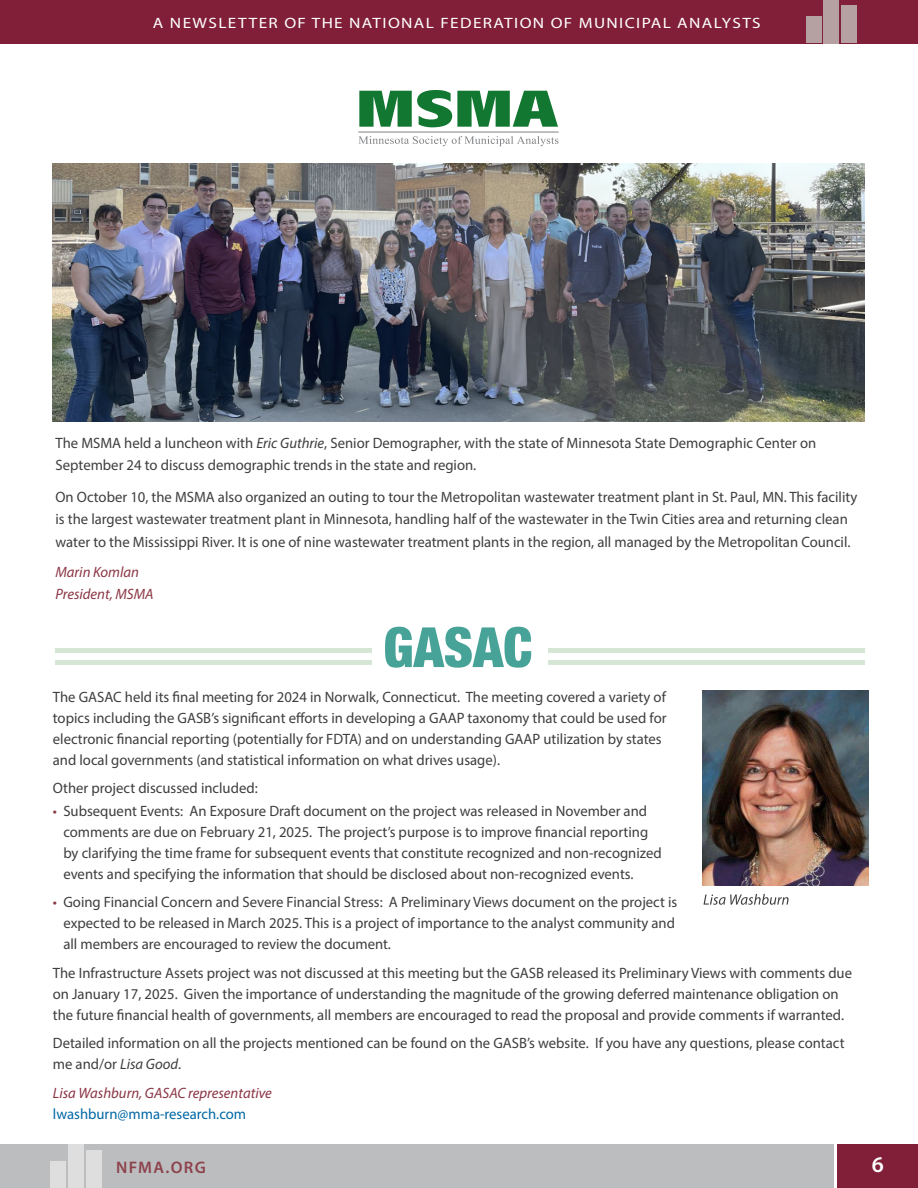
<style>
.page{position:relative;width:918px;height:1188px;background:#fff}
.page>*{position:absolute;margin:0;border:0;box-sizing:border-box;transform-origin:0 0}
.t1{font:900 condensed 55.5px "Helvetica Neue";color:#47a398}
.t2{font:600 22.5px "Myriad Pro";color:#fff}
.t3{font:600 16.8px "Myriad Pro";letter-spacing:.08em;color:#8d424c}
.t4{font:15px/21px "Myriad Pro";color:#3e3e3f}
.t5{font:italic 15px/22.5px "Myriad Pro";color:#8b3644}
.t6{font:15px "Myriad Pro";letter-spacing:.08em;color:#fff;scale:1.15 1}
.s1{font-style:italic}
.s2{color:#8b3644}
.s3{font-style:normal;color:#0068a5}
</style>
<div class="page">
<div style="left:0;top:1145px;width:833px;height:43px;background:#bcbdbf"></div>
<div style="left:838px;top:1145px;width:80px;height:43px;background:#811f38"></div>
<div style="left:0;top:0;width:918px;height:43px;background:#811f38"></div>
<div style="left:51px;top:1161px;width:15px;height:27px;background:#dededf"></div>
<div style="left:68px;top:1145px;width:16px;height:43px;background:#dededf"></div>
<div style="left:86px;top:1150px;width:15px;height:38px;background:#dededf"></div>
<div style="left:806px;top:16px;width:16px;height:27px;background:#b5a1a2"></div>
<div style="left:824px;top:0;width:15px;height:43px;background:#b5a1a2"></div>
<div style="left:841px;top:5px;width:16px;height:38px;background:#b5a1a2"></div>
<img style="left:52px;top:164px;width:813px;height:258px">
<hr style="left:358px;top:132px;width:201px;height:1px;background:#808285">
<svg style="left:359px;top:90px;width:199px;height:37px"></svg>
<svg style="left:359px;top:136px;width:199px;height:10px"></svg>
<svg style="left:704px;top:894px;width:85px;height:11px"></svg>
<hr style="left:56px;top:660px;width:316px;height:4px;background:#d5e7d4">
<hr style="left:548px;top:660px;width:317px;height:4px;background:#d5e7d4">
<div style="left:56px;top:648px;width:316px;height:5px;background:#d5e7d4"></div>
<div style="left:548px;top:648px;width:317px;height:5px;background:#d5e7d4"></div>
<img style="left:702px;top:690px;width:166px;height:196px">
<p class="t6" style="left:153px;top:14px;width:530px">A NEWSLETTER OF THE NATIONAL FEDERATION OF MUNICIPAL ANALYSTS</p>
<p class="t4" style="left:56px;top:431px;width:762px;line-height:22.5px">The MSMA held a luncheon with <span class="s1">Eric Guthrie</span>, Senior Demographer, with the state of Minnesota State Demographic Center on<br>September 24 to discuss demographic trends in the state and region.</p>
<p class="t4" style="left:56px;top:485px;width:803px;line-height:22.5px">On October 10, the MSMA also organized an outing to tour the Metropolitan wastewater treatment plant in St. Paul, MN. This facility is the largest wastewater treatment plant in Minnesota, handling half of the wastewater in the Twin Cities area and returning clean water to the Mississippi River. It is one of nine wastewater treatment plants in the region, all managed by the Metropolitan Council.</p>
<p class="t5" style="left:56px;top:560px;width:100px">Marin Komlan<br>President, MSMA</p>
<p class="t1" style="left:383px;top:602px;width:151px">GASAC</p>
<p class="t4" style="left:53px;top:686px;width:615px">The GASAC held its final meeting for 2024 in Norwalk, Connecticut. The meeting covered a variety of topics including the GASB’s significant efforts in developing a GAAP taxonomy that could be used for electronic financial reporting (potentially for FDTA) and on understanding GAAP utilization by states and local governments (and statistical information on what drives usage).</p>
<p class="t4" style="left:53px;top:777px;width:206px">Other project discussed included:</p>
<p class="t4" style="left:63px;top:800px;width:600px;text-indent:-10px"><span class="s2">•</span> Subsequent Events: An Exposure Draft document on the project was released in November and comments are due on February 21, 2025. The project’s purpose is to improve financial reporting by clarifying the time frame for subsequent events that constitute recognized and non-recognized events and specifying the information that should be disclosed about non-recognized events.</p>
<p class="t4" style="left:63px;top:891px;width:615px;text-indent:-10px"><span class="s2">•</span> Going Financial Concern and Severe Financial Stress: A Preliminary Views document on the project is expected to be released in March 2025. This is a project of importance to the analyst community and all members are encouraged to review the document.</p>
<p class="t4" style="left:53px;top:962px;width:801px">The Infrastructure Assets project was not discussed at this meeting but the GASB released its Preliminary Views with comments due on January 17, 2025. Given the importance of understanding the magnitude of the growing deferred maintenance obligation on the future financial health of governments, all members are encouraged to read the proposal and provide comments if warranted.</p>
<p class="t4" style="left:53px;top:1032px;width:793px">Detailed information on all the projects mentioned can be found on the GASB’s website. If you have any questions, please contact me and/or <span class="s1">Lisa Good</span>.</p>
<p class="t5" style="left:53px;top:1082px;width:221px;line-height:21px">Lisa Washburn, GASAC representative <span class="s3">lwashburn@mma-research.com</span></p>
<p class="t3" style="left:116px;top:1157px;width:91px">NFMA.ORG</p>
<h2 class="t2" style="left:872px;top:1150px;width:14px">6</h2>
</div>
